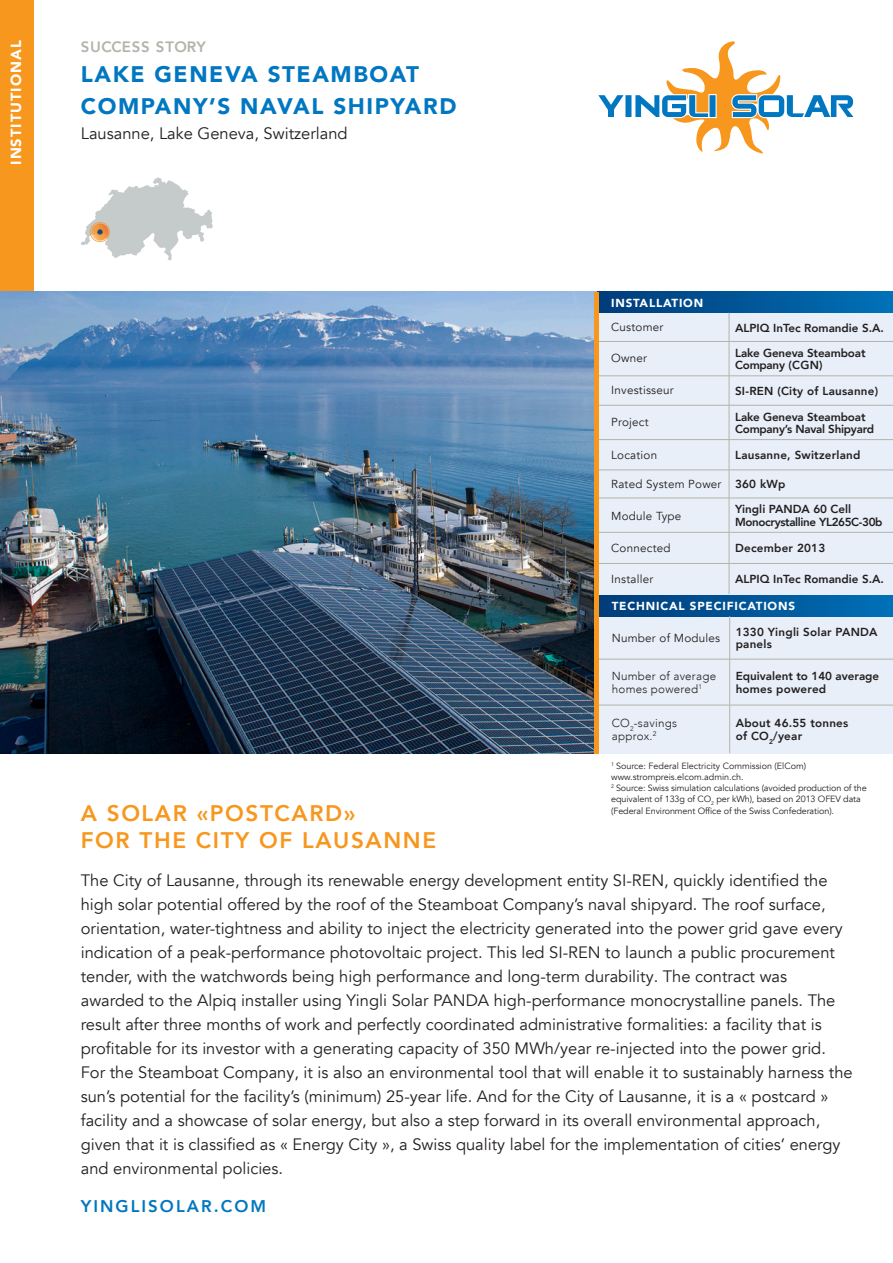
<style>
.page{position:relative;width:893px;height:1263px;background:#fff}
.page>*{position:absolute;margin:0;border:0;box-sizing:border-box;transform-origin:0 0}
.Project_Name{font:900 22.5px "Avenir LT Com";letter-spacing:.07em;color:#0077c0}
.Head_1{font:800 22.5px/27px "Avenir LT Com";letter-spacing:.07em;color:#f7971d}
.URL{font:800 16.8px "Avenir LT Com";letter-spacing:.12em;color:#0077c0}
.Head_1-2{font:16.5px/24px "Avenir LT Com";color:#231f20}
.Project_Location{font:16.5px "Avenir LT Com";color:#231f20}
.Success_Story{font:800 15px "Avenir LT Com";letter-spacing:.03em;color:#b2b3aa}
.Market{font:900 14.7px "Avenir LT Com";letter-spacing:.07em;color:#fff}
.Table_bold{font:800 11.7px/12.3px "Avenir LT Com";color:#231f20}
.Table_bold-2{font:800 11.7px/12px "Avenir LT Com";letter-spacing:.02em;color:#231f20}
.Table_regular{font:11.7px "Avenir LT Com";letter-spacing:.02em;color:#231f20}
.Body_1{font:300 11.7px/12.3px "Avenir LT Com";letter-spacing:.02em;color:#231f20}
.Table_bold-3{font:800 11.7px/12.3px "Avenir LT Com";letter-spacing:-.03em;color:#231f20}
.Table_bold-4{font:800 11.7px/12.3px "Avenir LT Com";letter-spacing:-.02em;color:#231f20}
.Table_head{font:900 11.7px "Avenir LT Com";letter-spacing:.07em;color:#fff}
.Body_1-2{font:11.7px "Avenir LT Com";letter-spacing:.02em;color:#231f20}
.Table_regular-2{font:9px/11.2px "Avenir LT Com";letter-spacing:-.01em;color:#231f20}
</style>
<div class="page">
<div style="left:0;top:0;width:33px;height:334px;background:#f7971d"></div>
<img style="left:0;top:292px;width:594px;height:461px">
<div style="left:596px;top:292px;width:297px;height:461px;background:#e8eff8"></div>
<div style="left:598px;top:292px;width:295px;height:21px;background:linear-gradient(to right,#003c79,#0071b7)"></div>
<hr style="left:598px;top:341px;width:131px;height:1px;background:#b2b3aa">
<hr style="left:729px;top:341px;width:164px;height:1px;background:#b2b3aa">
<hr style="left:598px;top:376px;width:131px;height:1px;background:#b2b3aa">
<hr style="left:729px;top:376px;width:164px;height:1px;background:#b2b3aa">
<hr style="left:598px;top:405px;width:131px;height:1px;background:#b2b3aa">
<hr style="left:729px;top:405px;width:164px;height:1px;background:#b2b3aa">
<hr style="left:598px;top:439px;width:131px;height:1px;background:#b2b3aa">
<hr style="left:729px;top:439px;width:164px;height:1px;background:#b2b3aa">
<hr style="left:598px;top:470px;width:131px;height:1px;background:#b2b3aa">
<hr style="left:729px;top:470px;width:164px;height:1px;background:#b2b3aa">
<hr style="left:598px;top:498px;width:131px;height:1px;background:#b2b3aa">
<hr style="left:729px;top:498px;width:164px;height:1px;background:#b2b3aa">
<hr style="left:598px;top:532px;width:131px;height:1px;background:#b2b3aa">
<hr style="left:729px;top:532px;width:164px;height:1px;background:#b2b3aa">
<hr style="left:598px;top:563px;width:131px;height:1px;background:#b2b3aa">
<hr style="left:729px;top:563px;width:164px;height:1px;background:#b2b3aa">
<svg style="left:729px;top:313px;width:1px;height:28px"></svg>
<hr style="left:729px;top:342px;width:1px;height:34px;background:#b2b3aa">
<svg style="left:729px;top:376px;width:1px;height:29px"></svg>
<hr style="left:729px;top:405px;width:1px;height:34px;background:#b2b3aa">
<hr style="left:729px;top:440px;width:1px;height:30px;background:#b2b3aa">
<svg style="left:729px;top:470px;width:1px;height:28px"></svg>
<hr style="left:729px;top:498px;width:1px;height:34px;background:#b2b3aa">
<hr style="left:729px;top:532px;width:1px;height:31px;background:#b2b3aa">
<hr style="left:729px;top:564px;width:1px;height:30px;background:#b2b3aa">
<div style="left:598px;top:595px;width:295px;height:21px;background:linear-gradient(to right,#003b79,#0070b6)"></div>
<hr style="left:598px;top:659px;width:132px;height:1px;background:#b2b3aa">
<hr style="left:730px;top:659px;width:163px;height:1px;background:#b2b3aa">
<hr style="left:598px;top:705px;width:132px;height:1px;background:#b2b3aa">
<hr style="left:730px;top:705px;width:163px;height:1px;background:#b2b3aa">
<hr style="left:729px;top:616px;width:1px;height:43px;background:#b2b3aa">
<hr style="left:729px;top:659px;width:1px;height:46px;background:#b2b3aa">
<hr style="left:729px;top:705px;width:1px;height:48px;background:#b2b3aa">
<hr style="left:594px;top:292px;width:4px;height:461px;background:#f7971d">
<svg style="left:598px;top:41px;width:255px;height:113px"></svg>
<svg style="left:81px;top:177px;width:132px;height:83px"></svg>
<p class="Market" style="left:7px;top:165px;width:126px;rotate:-90deg">INSTITUTIONAL</p>
<p class="Success_Story" style="left:81px;top:38px;width:127px">SUCCESS STORY</p>
<p class="Project_Name" style="left:81px;top:60px;width:340px">LAKE GENEVA STEAMBOAT</p>
<p class="Project_Name" style="left:81px;top:92px;width:377px">COMPANY’S NAVAL SHIPYARD</p>
<p class="Project_Location" style="left:81px;top:124px;width:268px">Lausanne, Lake Geneva, Switzerland</p>
<p class="Head_1" style="left:81px;top:799px;width:357px">A SOLAR «POSTCARD»<br>FOR THE CITY OF LAUSANNE</p>
<p class="Table_head" style="left:611px;top:296px;width:94px">INSTALLATION</p>
<p class="Table_regular" style="left:611px;top:320px;width:54px">Customer</p>
<p class="Table_bold" style="left:735px;top:322px;width:150px">ALPIQ InTec Romandie S.A.</p>
<p class="Table_regular" style="left:611px;top:351px;width:37px">Owner</p>
<p class="Table_bold" style="left:735px;top:347px;width:132px">Lake Geneva Steamboat<br>Company (CGN)</p>
<p class="Table_regular" style="left:611px;top:383px;width:64px">Investisseur</p>
<p class="Table_bold-2" style="left:735px;top:385px;width:145px">SI-REN (City of Lausanne)</p>
<p class="Table_regular" style="left:611px;top:415px;width:39px">Project</p>
<p class="Table_bold-4" style="left:735px;top:410px;width:141px">Lake Geneva Steamboat<br>Company’s Naval Shipyard</p>
<p class="Table_regular" style="left:611px;top:448px;width:47px">Location</p>
<p class="Table_bold-2" style="left:735px;top:449px;width:127px">Lausanne, Switzerland</p>
<p class="Table_regular" style="left:611px;top:477px;width:112px">Rated System Power</p>
<p class="Table_bold" style="left:735px;top:478px;width:52px">360 kWp</p>
<p class="Table_regular" style="left:611px;top:508px;width:72px">Module Type</p>
<p class="Table_bold-3" style="left:735px;top:503px;width:149px">Yingli PANDA 60 Cell<br>Monocrystalline YL265C-30b</p>
<p class="Table_regular" style="left:611px;top:541px;width:61px">Connected</p>
<p class="Table_bold-2" style="left:735px;top:542px;width:92px">December 2013</p>
<p class="Table_regular" style="left:611px;top:572px;width:44px">Installer</p>
<p class="Table_bold" style="left:735px;top:573px;width:150px">ALPIQ InTec Romandie S.A.</p>
<p class="Table_head" style="left:612px;top:599px;width:185px">TECHNICAL SPECIFICATIONS</p>
<p class="Body_1-2" style="left:612px;top:631px;width:110px">Number of Modules</p>
<p class="Table_bold-2" style="left:736px;top:626px;width:143px">1330 Yingli Solar PANDA panels</p>
<p class="Body_1" style="left:612px;top:670px;width:106px">Number of average homes powered<sup>1</sup></p>
<p class="Table_bold" style="left:736px;top:670px;width:145px">Equivalent to 140 average homes powered</p>
<p class="Body_1" style="left:612px;top:717px;width:67px">CO<sub>2</sub>-savings approx.<sup>2</sup></p>
<p class="Table_bold-2" style="left:736px;top:717px;width:114px">About 46.55 tonnes of CO<sub>2</sub>/year</p>
<p class="Table_regular-2" style="left:611px;top:760px;width:196px"><sup>1</sup> Source: Federal Electricity Commission (ElCom)</p>
<p class="Table_regular-2" style="left:611px;top:771px;width:134px">www.strompreis.elcom.admin.ch.</p>
<p class="Table_regular-2" style="left:611px;top:782px;width:257px"><sup>2</sup> Source: Swiss simulation calculations (avoided production of the equivalent of 133g of CO<sub>2</sub> per kWh), based on 2013 OFEV data (Federal Environment Office of the Swiss Confederation).</p>
<p class="Head_1-2" style="left:81px;top:869px;width:773px">The City of Lausanne, through its renewable energy development entity SI-REN, quickly identified the high solar potential offered by the roof of the Steamboat Company’s naval shipyard. The roof surface, orientation, water-tightness and ability to inject the electricity generated into the power grid gave every indication of a peak-performance photovoltaic project. This led SI-REN to launch a public procurement tender, with the watchwords being high performance and long-term durability. The contract was awarded to the Alpiq installer using Yingli Solar PANDA high-performance monocrystalline panels. The result after three months of work and perfectly coordinated administrative formalities: a facility that is profitable for its investor with a generating capacity of 350 MWh/year re-injected into the power grid.<br>For the Steamboat Company, it is also an environmental tool that will enable it to sustainably harness the sun’s potential for the facility’s (minimum) 25-year life. And for the City of Lausanne, it is a « postcard » facility and a showcase of solar energy, but also a step forward in its overall environmental approach, given that it is classified as « Energy City », a Swiss quality label for the implementation of cities’ energy and environmental policies.</p>
<p class="URL" style="left:81px;top:1196px;width:187px">YINGLISOLAR.COM</p>
</div>
